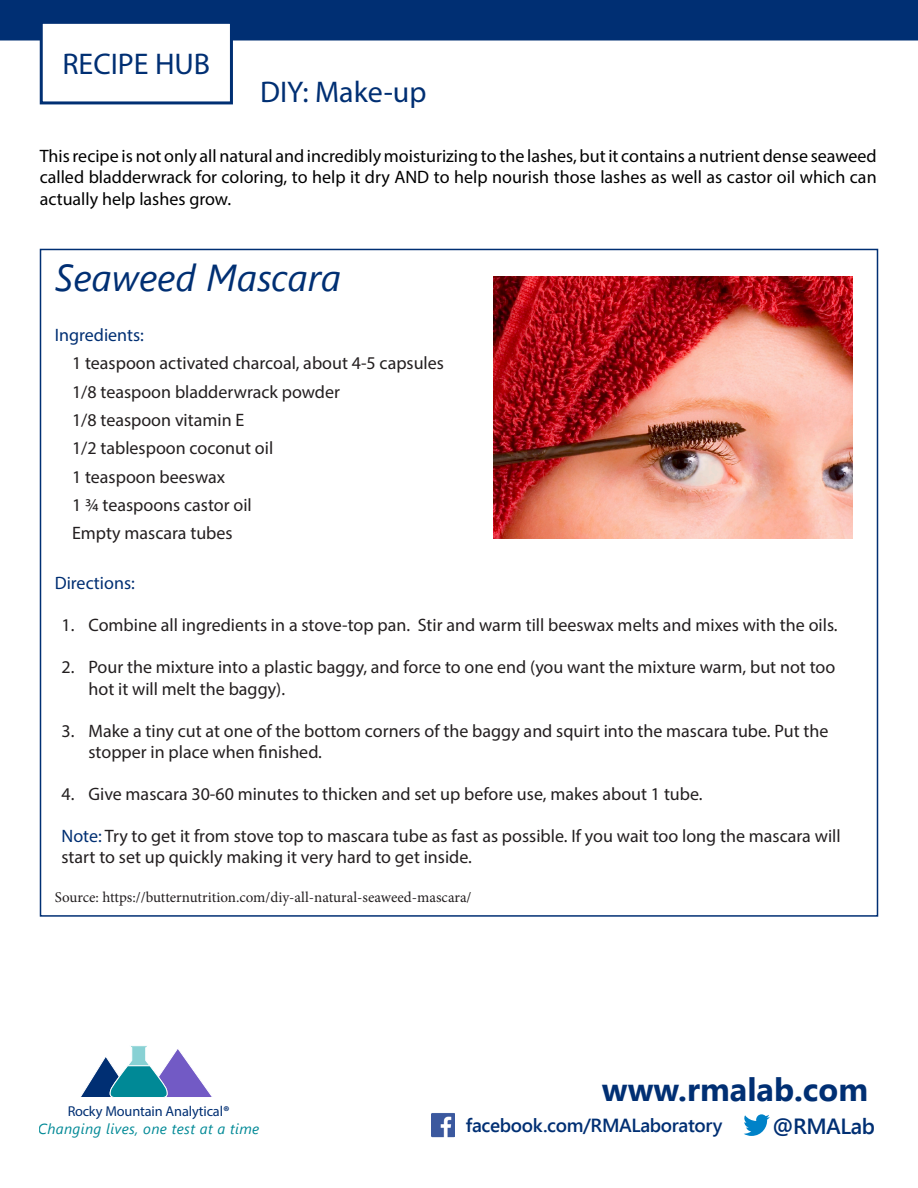
<style>
.page{position:relative;width:918px;height:1188px;background:#fff}
.page>*{position:absolute;margin:0;border:0;box-sizing:border-box;transform-origin:0 0}
.t1{font:italic 37.5px "Segoe UI";color:#002f73}
.t2{font:700 32.55px "Segoe UI";color:#002f73}
.t3{font:30px "Myriad Pro";color:#002f73}
.t4{font:600 21.9px "Segoe UI";letter-spacing:-.02em;color:#002f73}
.t5{font:600 18.9px "Segoe UI";letter-spacing:-.02em;color:#002f73}
.t6{font:18px/21.6px "Myriad Pro";color:#231f20}
.t7{font:18px/21.6px "Myriad Pro";color:#000;text-align:justify}
.t8{font:18px "Myriad Pro";color:#002f73}
.t9{font:15px "Minion Pro";color:#231f20}
.t10{font:italic 14.55px "Segoe UI";letter-spacing:.025em;color:#008996}
.t11{font:700 14.4px "Gill Sans";letter-spacing:-.01em;color:#002f73}
.s1{color:#002f73}
.s2{font-family:"Myriad Pro"}
</style>
<div class="page">
<img style="left:494px;top:276px;width:359px;height:262px">
<div style="left:0;top:0;width:918px;height:40px;background:#002f73"></div>
<svg style="left:80px;top:1046px;width:132px;height:52px"></svg>
<svg style="left:744px;top:1114px;width:26px;height:22px"></svg>
<img style="left:431px;top:1113px;width:23px;height:24px">
<div style="left:41px;top:22px;width:190px;height:81px;background:#fff"></div>
<div style="left:40px;top:21px;width:193px;height:83px;border:3px solid #002f73"></div>
<p class="t3" style="left:62px;top:45px;width:149px">RECIPE HUB</p>
<p class="t3" style="left:260px;top:74px;width:168px">DIY: Make-up</p>
<p class="t7" style="left:40px;top:145px;width:838px">This recipe is not only all natural and incredibly moisturizing to the lashes, but it contains a nutrient dense seaweed called bladderwrack for coloring, to help it dry AND to help nourish those lashes as well as castor oil which can actually help lashes grow.</p>
<p class="t1" style="left:55px;top:252px;width:288px">Seaweed Mascara</p>
<p class="t8" style="left:55px;top:324px;width:91px">Ingredients:</p>
<p class="t6" style="left:72px;top:352px;width:373px">1 teaspoon activated charcoal, about 4-5 capsules</p>
<p class="t6" style="left:72px;top:381px;width:269px">1/8 teaspoon bladderwrack powder</p>
<p class="t6" style="left:72px;top:409px;width:174px">1/8 teaspoon vitamin E</p>
<p class="t6" style="left:72px;top:437px;width:203px">1/2 tablespoon coconut oil</p>
<p class="t6" style="left:72px;top:466px;width:155px">1 teaspoon beeswax</p>
<p class="t6" style="left:72px;top:494px;width:181px">1 ¾ teaspoons castor oil</p>
<p class="t6" style="left:72px;top:522px;width:162px">Empty mascara tubes</p>
<p class="t8" style="left:55px;top:572px;width:82px">Directions:</p>
<p class="t6" style="left:62px;top:614px;width:778px">1. Combine all ingredients in a stove-top pan. Stir and warm till beeswax melts and mixes with the oils.</p>
<p class="t6" style="left:88px;top:656px;width:748px;text-indent:-27px">2. Pour the mixture into a plastic baggy, and force to one end (you want the mixture warm, but not too hot it will melt the baggy).</p>
<p class="t6" style="left:88px;top:719px;width:742px;text-indent:-27px">3. Make a tiny cut at one of the bottom corners of the baggy and squirt into the mascara tube. Put the stopper in place when finished.</p>
<p class="t6" style="left:62px;top:783px;width:643px">4. Give mascara 30-60 minutes to thicken and set up before use, makes about 1 tube.</p>
<p class="t6" style="left:62px;top:825px;width:781px"><span class="s1">Note:</span> Try to get it from stove top to mascara tube as fast as possible. If you wait too long the mascara will start to set up quickly making it very hard to get inside.</p>
<p class="t9" style="left:55px;top:887px;width:418px">Source: https://butternutrition.com/diy-all-natural-seaweed-mascara/</p>
<p class="t11" style="left:68px;top:1103px;width:163px">Rocky Mountain Analytical<span class="s2">®</span></p>
<p class="t10" style="left:38px;top:1118px;width:223px">Changing lives, one test at a time</p>
<p class="t2" style="left:602px;top:1066px;width:268px">www.rmalab.com</p>
<p class="t5" style="left:466px;top:1112px;width:258px">facebook.com/RMALaboratory</p>
<p class="t4" style="left:773px;top:1111px;width:104px">@RMALab</p>
</div>
